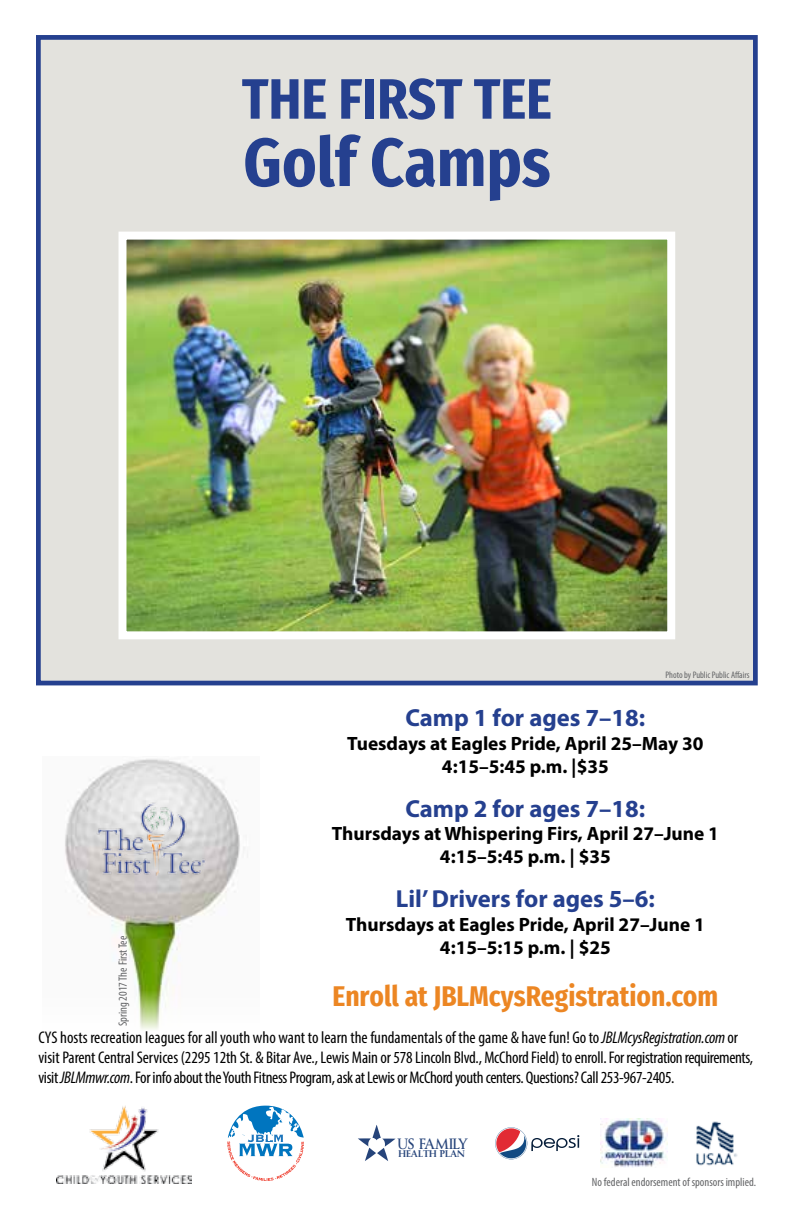
<style>
.page{position:relative;width:792px;height:1224px;background:#fff}
.page>*{position:absolute;margin:0;border:0;box-sizing:border-box;transform-origin:0 0}
.t1{font:700 68.2px "Fira Sans Condensed";color:#25408f}
.t2{font:700 57px "Fira Sans Condensed";color:#25408f}
.t3{font:700 28.4px "Fira Sans Condensed";color:#ec8623}
.t4{font:700 24.6px "Myriad Pro";color:#25408f}
.t5{font:700 19.4px/23.2px "Myriad Pro";color:#000;text-align:center}
.t6{font:condensed 17px/20px "Myriad Pro";letter-spacing:-.01em;color:#000}
.t7{font:14px "Byington";letter-spacing:-.02em;color:#26447a}
.t8{font:condensed 12px "Myriad Pro";color:#636466}
.t9{font:condensed 9.4px "Myriad Pro";color:#636466}
.t10{font:700 9px "Byington";color:#26447a}
.s1{font-style:italic}
</style>
<div class="page">
<div style="left:36px;top:35px;width:722px;height:650px;background:#e3e2dd;border:5px solid #25408f"></div>
<img style="left:65px;top:759px;width:183px;height:271px">
<img style="left:128px;top:241px;width:538px;height:389px">
<div style="left:119px;top:232px;width:556px;height:407px;border:8px solid #fff"></div>
<svg style="left:227px;top:1106px;width:77px;height:75px"></svg>
<img style="left:57px;top:1106px;width:135px;height:78px">
<svg style="left:358px;top:1125px;width:38px;height:36px"></svg>
<svg style="left:495px;top:1127px;width:84px;height:32px"></svg>
<img style="left:601px;top:1119px;width:67px;height:49px">
<img style="left:696px;top:1121px;width:42px;height:45px">
<img style="left:94px;top:800px;width:114px;height:76px">
<h2 class="t2" style="left:242px;top:47px;width:312px">THE FIRST TEE</h2>
<h1 class="t1" style="left:243px;top:100px;width:309px">Golf Camps</h1>
<p class="t9" style="left:665px;top:669px;width:86px">Photo by Public Public Affairs</p>
<h3 class="t4" style="left:405px;top:702px;width:241px">Camp 1 for ages 7–18:</h3>
<p class="t5" style="left:347px;top:731px;width:358px">Tuesdays at Eagles Pride, April 25–May 30<br>4:15–5:45 p.m. |$35</p>
<h3 class="t4" style="left:405px;top:793px;width:241px">Camp 2 for ages 7–18:</h3>
<p class="t5" style="left:332px;top:821px;width:389px">Thursdays at Whispering Firs, April 27–June 1<br>4:15–5:45 p.m. | $35</p>
<h3 class="t4" style="left:396px;top:883px;width:261px">Lil’ Drivers for ages 5–6:</h3>
<p class="t5" style="left:346px;top:912px;width:361px">Thursdays at Eagles Pride, April 27–June 1<br>4:15–5:15 p.m. | $25</p>
<p class="t8" style="left:116px;top:1026px;width:92px;rotate:-90deg">Spring 2017 The First Tee</p>
<h3 class="t3" style="left:332px;top:970px;width:387px">Enroll at JBLMcysRegistration.com</h3>
<p class="t6" style="left:38px;top:1027px;width:716px">CYS hosts recreation leagues for all youth who want to learn the fundamentals of the game &amp; have fun! Go to <span class="s1">JBLMcysRegistration.com</span> or visit Parent Central Services (2295 12th St. &amp; Bitar Ave., Lewis Main or 578 Lincoln Blvd., McChord Field) to enroll. For registration requirements, visit <span class="s1">JBLMmwr.com</span>. For info about the Youth Fitness Program, ask at Lewis or McChord youth centers. Questions? Call 253-967-2405.</p>
<p class="t7" style="left:398px;top:1136px;width:72px">US FAMILY</p>
<p class="t10" style="left:399px;top:1149px;width:68px">HEALTH PLAN</p>
<p class="t8" style="left:592px;top:1175px;width:166px">No federal endorsement of sponsors implied.</p>
</div>
